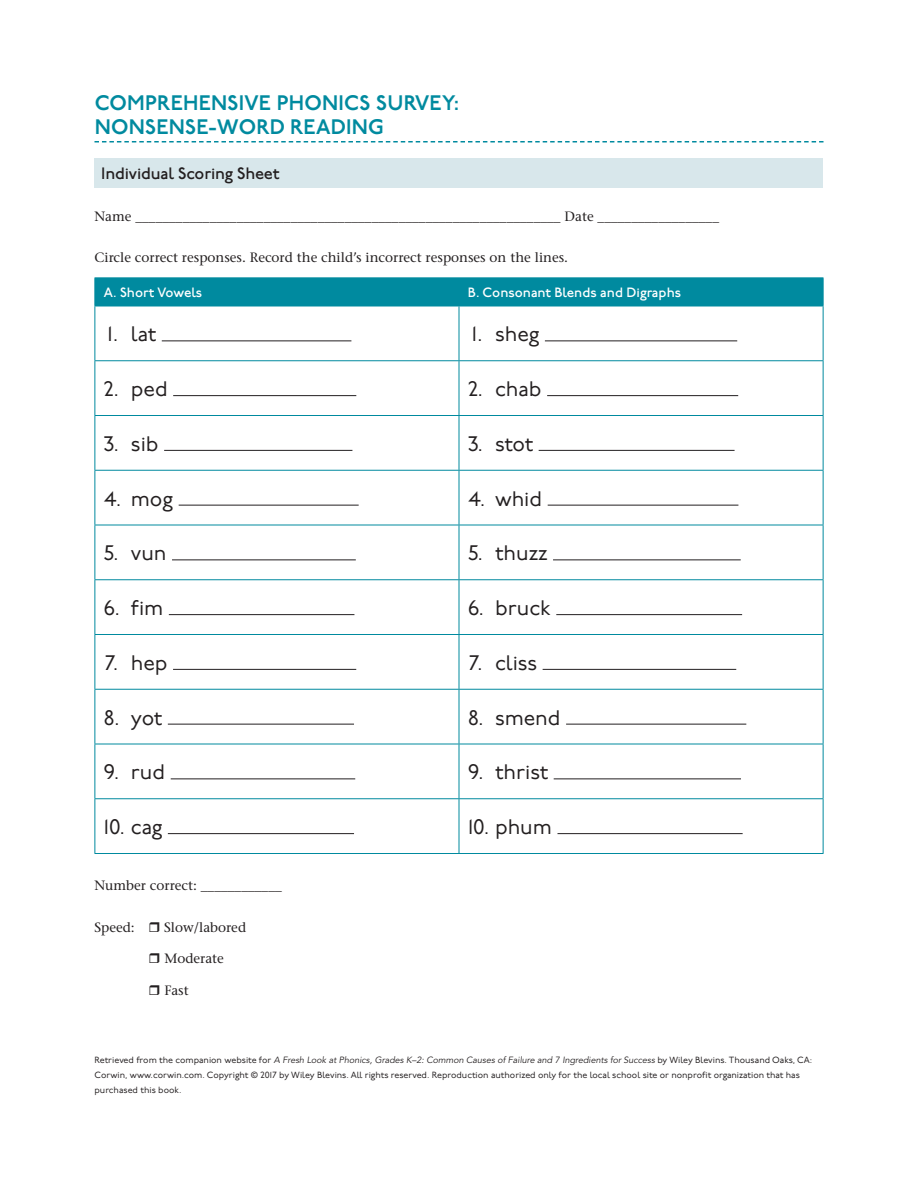
<style>
.page{position:relative;width:918px;height:1188px;background:#fff}
.page>*{position:absolute;margin:0;border:0;box-sizing:border-box;transform-origin:0 0}
.t1{font:21px "P22 Underground CY";color:#231f20}
.t2{font:600 21px/24px "P22 Underground CY";letter-spacing:.01em;color:#008a9f}
.t3{font:500 16.5px "P22 Underground CY";letter-spacing:-.01em;color:#231f20}
.t4{font:500 13.5px "Stone Serif Std";color:#231f20}
.t5{font:500 13.5px "P22 Underground CY";color:#fff}
.t6{font:9px/15px "P22 Underground CY";color:#231f20}
.t7{font:italic 9px "Avenir LT Std";color:#231f20}
.s1{font-family:"P22 Underground CY";font-style:normal}
</style>
<div class="page">
<svg style="left:94px;top:141px;width:730px;height:1px"></svg>
<div style="left:94px;top:158px;width:730px;height:30px;background:#d8e7eb"></div>
<svg style="left:95px;top:307px;width:728px;height:546px"></svg>
<hr style="left:459px;top:306px;width:1px;height:54px;background:#008a9f">
<hr style="left:94px;top:360px;width:365px;height:1px;background:#008a9f">
<hr style="left:459px;top:360px;width:365px;height:1px;background:#008a9f">
<hr style="left:459px;top:361px;width:1px;height:54px;background:#008a9f">
<hr style="left:94px;top:415px;width:365px;height:1px;background:#008a9f">
<hr style="left:459px;top:415px;width:365px;height:1px;background:#008a9f">
<hr style="left:459px;top:416px;width:1px;height:54px;background:#008a9f">
<hr style="left:94px;top:470px;width:365px;height:1px;background:#008a9f">
<hr style="left:459px;top:470px;width:365px;height:1px;background:#008a9f">
<hr style="left:459px;top:471px;width:1px;height:54px;background:#008a9f">
<hr style="left:94px;top:525px;width:365px;height:1px;background:#008a9f">
<hr style="left:459px;top:525px;width:365px;height:1px;background:#008a9f">
<hr style="left:459px;top:525px;width:1px;height:54px;background:#008a9f">
<hr style="left:94px;top:579px;width:365px;height:1px;background:#008a9f">
<hr style="left:459px;top:579px;width:365px;height:1px;background:#008a9f">
<hr style="left:459px;top:580px;width:1px;height:54px;background:#008a9f">
<hr style="left:94px;top:634px;width:365px;height:1px;background:#008a9f">
<hr style="left:459px;top:634px;width:365px;height:1px;background:#008a9f">
<hr style="left:459px;top:635px;width:1px;height:54px;background:#008a9f">
<hr style="left:94px;top:689px;width:365px;height:1px;background:#008a9f">
<hr style="left:459px;top:689px;width:365px;height:1px;background:#008a9f">
<hr style="left:459px;top:690px;width:1px;height:54px;background:#008a9f">
<hr style="left:94px;top:744px;width:365px;height:1px;background:#008a9f">
<hr style="left:459px;top:744px;width:365px;height:1px;background:#008a9f">
<hr style="left:459px;top:744px;width:1px;height:54px;background:#008a9f">
<hr style="left:94px;top:798px;width:365px;height:1px;background:#008a9f">
<hr style="left:459px;top:798px;width:365px;height:1px;background:#008a9f">
<hr style="left:459px;top:799px;width:1px;height:54px;background:#008a9f">
<hr style="left:94px;top:306px;width:1px;height:54px;background:#008a9f">
<hr style="left:823px;top:306px;width:1px;height:54px;background:#008a9f">
<hr style="left:94px;top:361px;width:1px;height:54px;background:#008a9f">
<hr style="left:823px;top:361px;width:1px;height:54px;background:#008a9f">
<hr style="left:94px;top:416px;width:1px;height:54px;background:#008a9f">
<hr style="left:823px;top:416px;width:1px;height:54px;background:#008a9f">
<hr style="left:94px;top:471px;width:1px;height:54px;background:#008a9f">
<hr style="left:823px;top:471px;width:1px;height:54px;background:#008a9f">
<hr style="left:94px;top:525px;width:1px;height:54px;background:#008a9f">
<hr style="left:823px;top:525px;width:1px;height:54px;background:#008a9f">
<hr style="left:94px;top:580px;width:1px;height:54px;background:#008a9f">
<hr style="left:823px;top:580px;width:1px;height:54px;background:#008a9f">
<hr style="left:94px;top:635px;width:1px;height:54px;background:#008a9f">
<hr style="left:823px;top:635px;width:1px;height:54px;background:#008a9f">
<hr style="left:94px;top:690px;width:1px;height:54px;background:#008a9f">
<hr style="left:823px;top:690px;width:1px;height:54px;background:#008a9f">
<hr style="left:94px;top:744px;width:1px;height:54px;background:#008a9f">
<hr style="left:823px;top:744px;width:1px;height:54px;background:#008a9f">
<hr style="left:94px;top:799px;width:1px;height:54px;background:#008a9f">
<hr style="left:823px;top:799px;width:1px;height:54px;background:#008a9f">
<hr style="left:94px;top:853px;width:365px;height:1px;background:#008a9f">
<hr style="left:459px;top:853px;width:365px;height:1px;background:#008a9f">
<div style="left:94px;top:278px;width:730px;height:28px;background:#008a9f"></div>
<hr style="left:94px;top:306px;width:365px;height:1px;background:#008a9f">
<hr style="left:459px;top:306px;width:365px;height:1px;background:#008a9f">
<hr style="left:162px;top:340px;width:189px;height:1px;background:#231f20">
<hr style="left:545px;top:340px;width:192px;height:1px;background:#231f20">
<hr style="left:173px;top:395px;width:183px;height:1px;background:#231f20">
<hr style="left:547px;top:395px;width:191px;height:1px;background:#231f20">
<hr style="left:164px;top:450px;width:188px;height:1px;background:#231f20">
<hr style="left:539px;top:450px;width:196px;height:1px;background:#231f20">
<hr style="left:179px;top:505px;width:180px;height:1px;background:#231f20">
<hr style="left:548px;top:505px;width:190px;height:1px;background:#231f20">
<hr style="left:172px;top:560px;width:184px;height:1px;background:#231f20">
<hr style="left:553px;top:560px;width:188px;height:1px;background:#231f20">
<hr style="left:169px;top:614px;width:185px;height:1px;background:#231f20">
<hr style="left:556px;top:614px;width:186px;height:1px;background:#231f20">
<hr style="left:173px;top:669px;width:183px;height:1px;background:#231f20">
<hr style="left:543px;top:669px;width:193px;height:1px;background:#231f20">
<hr style="left:168px;top:724px;width:186px;height:1px;background:#231f20">
<hr style="left:566px;top:724px;width:180px;height:1px;background:#231f20">
<hr style="left:171px;top:778px;width:184px;height:1px;background:#231f20">
<hr style="left:554px;top:778px;width:187px;height:1px;background:#231f20">
<hr style="left:168px;top:833px;width:186px;height:1px;background:#231f20">
<hr style="left:557px;top:833px;width:186px;height:1px;background:#231f20">
<h1 class="t2" style="left:95px;top:92px;width:366px">COMPREHENSIVE PHONICS SURVEY:<br>NONSENSE-WORD READING</h1>
<p class="t3" style="left:101px;top:164px;width:180px">Individual Scoring Sheet</p>
<p class="t4" style="left:94px;top:208px;width:626px">Name _______________________________________________________________ Date __________________</p>
<p class="t4" style="left:94px;top:250px;width:475px">Circle correct responses. Record the child’s incorrect responses on the lines.</p>
<p class="t5" style="left:104px;top:285px;width:100px">A. Short Vowels</p>
<p class="t5" style="left:468px;top:285px;width:215px">B. Consonant Blends and Digraphs</p>
<h1 class="t1" style="left:108px;top:323px;width:50px">1. lat</h1>
<h1 class="t1" style="left:472px;top:323px;width:69px">1. sheg</h1>
<h1 class="t1" style="left:104px;top:378px;width:65px">2. ped</h1>
<h1 class="t1" style="left:468px;top:378px;width:75px">2. chab</h1>
<h1 class="t1" style="left:104px;top:432px;width:56px">3. sib</h1>
<h1 class="t1" style="left:468px;top:432px;width:67px">3. stot</h1>
<h1 class="t1" style="left:104px;top:487px;width:71px">4. mog</h1>
<h1 class="t1" style="left:468px;top:487px;width:76px">4. whid</h1>
<h1 class="t1" style="left:104px;top:542px;width:64px">5. vun</h1>
<h1 class="t1" style="left:468px;top:542px;width:81px">5. thuzz</h1>
<h1 class="t1" style="left:104px;top:597px;width:61px">6. fim</h1>
<h1 class="t1" style="left:468px;top:597px;width:84px">6. bruck</h1>
<h1 class="t1" style="left:104px;top:651px;width:65px">7. hep</h1>
<h1 class="t1" style="left:469px;top:651px;width:70px">7. cliss</h1>
<h1 class="t1" style="left:104px;top:706px;width:60px">8. yot</h1>
<h1 class="t1" style="left:468px;top:706px;width:94px">8. smend</h1>
<h1 class="t1" style="left:104px;top:761px;width:63px">9. rud</h1>
<h1 class="t1" style="left:468px;top:761px;width:82px">9. thrist</h1>
<h1 class="t1" style="left:104px;top:816px;width:60px">10. cag</h1>
<h1 class="t1" style="left:468px;top:816px;width:86px">10. phum</h1>
<p class="t4" style="left:94px;top:877px;width:189px">Number correct: ____________</p>
<p class="t4" style="left:94px;top:919px;width:42px">Speed:</p>
<p class="t4" style="left:164px;top:919px;width:83px">Slow/labored</p>
<p class="t4" style="left:164px;top:951px;width:61px">Moderate</p>
<p class="t4" style="left:164px;top:982px;width:26px">Fast</p>
<p class="t7" style="left:94px;top:1055px;width:719px"><span class="s1">Retrieved from the companion website for</span> A Fresh Look at Phonics, Grades K–2: Common Causes of Failure and 7 Ingredients for Success <span class="s1">by Wiley Blevins. Thousand Oaks, CA:</span></p>
<p class="t6" style="left:94px;top:1068px;width:707px">Corwin, www.corwin.com. Copyright © 2017 by Wiley Blevins. All rights reserved. Reproduction authorized only for the local school site or nonprofit organization that has purchased this book.</p>
</div>
